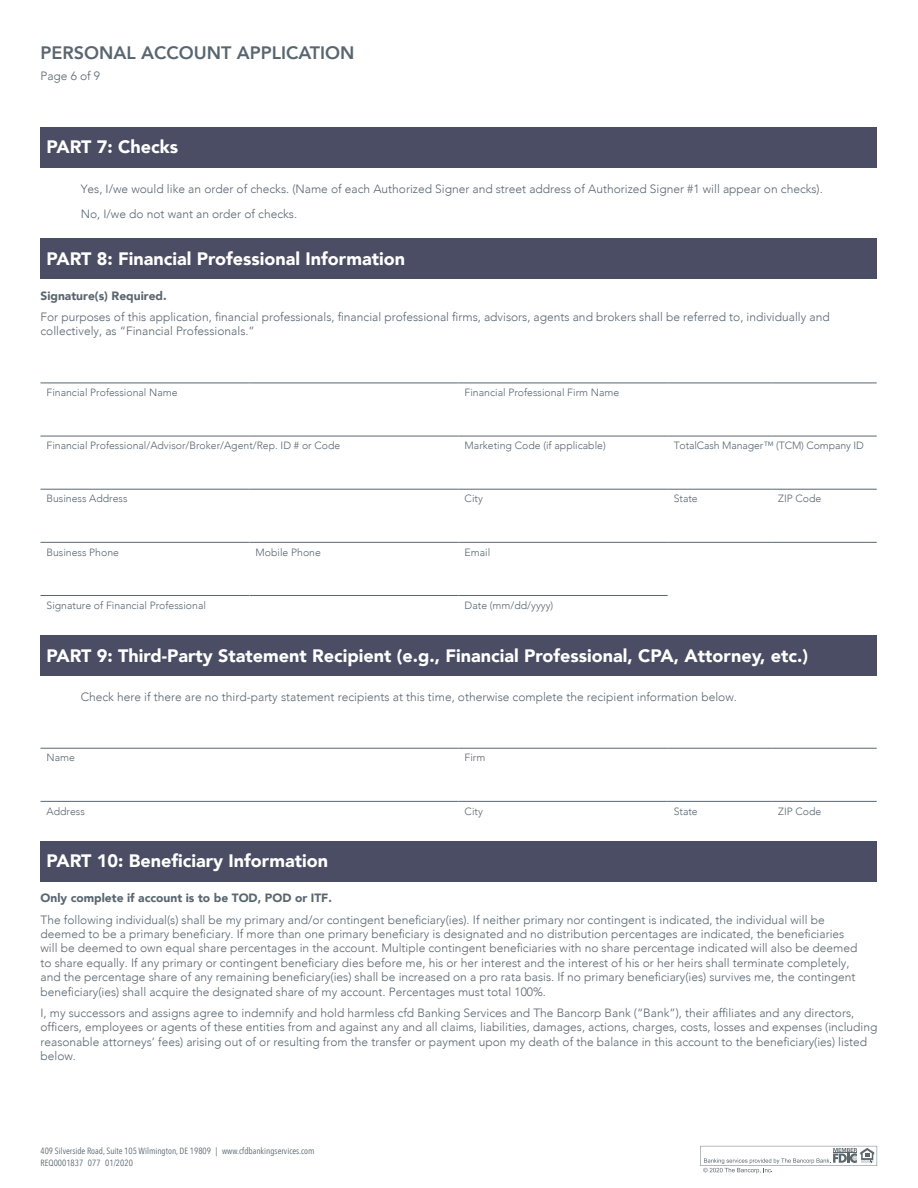
<style>
.page{position:relative;width:918px;height:1188px;background:#fff}
.page>*{position:absolute;margin:0;border:0;box-sizing:border-box;transform-origin:0 0}
.t1{font:900 18px "Avenir";color:#fff}
.t2{font:800 18px "Avenir";color:#596670}
.t3{font:300 12px/14.4px "Avenir";color:#596670}
.t4{font:900 12px "Avenir";color:#596670}
.t5{font:300 10.5px "Avenir";color:#596670}
.t6{font:9px/12px "Avenir Next Condensed";color:#596670}
</style>
<div class="page">
<svg style="left:700px;top:1145px;width:178px;height:29px"></svg>
<div style="left:40px;top:127px;width:837px;height:40px;background:#4a4d63"></div>
<div style="left:40px;top:238px;width:837px;height:41px;background:#4a4d63"></div>
<hr style="left:459px;top:383px;width:209px;height:1px;background:#596670">
<hr style="left:668px;top:383px;width:104px;height:1px;background:#596670">
<hr style="left:772px;top:383px;width:105px;height:1px;background:#596670">
<hr style="left:459px;top:436px;width:209px;height:1px;background:#596670">
<hr style="left:459px;top:489px;width:209px;height:1px;background:#596670">
<hr style="left:668px;top:489px;width:104px;height:1px;background:#596670">
<hr style="left:772px;top:489px;width:105px;height:1px;background:#596670">
<hr style="left:40px;top:542px;width:210px;height:1px;background:#596670">
<hr style="left:40px;top:489px;width:210px;height:1px;background:#596670">
<hr style="left:250px;top:489px;width:209px;height:1px;background:#596670">
<hr style="left:250px;top:542px;width:209px;height:1px;background:#596670">
<hr style="left:40px;top:383px;width:210px;height:1px;background:#596670">
<hr style="left:250px;top:383px;width:209px;height:1px;background:#596670">
<hr style="left:459px;top:542px;width:209px;height:1px;background:#596670">
<hr style="left:668px;top:542px;width:104px;height:1px;background:#596670">
<hr style="left:772px;top:542px;width:105px;height:1px;background:#596670">
<hr style="left:40px;top:436px;width:210px;height:1px;background:#596670">
<hr style="left:250px;top:436px;width:209px;height:1px;background:#596670">
<hr style="left:668px;top:436px;width:104px;height:1px;background:#596670">
<hr style="left:772px;top:436px;width:105px;height:1px;background:#596670">
<hr style="left:40px;top:595px;width:210px;height:1px;background:#596670">
<hr style="left:250px;top:595px;width:209px;height:1px;background:#596670">
<hr style="left:459px;top:595px;width:209px;height:1px;background:#596670">
<div style="left:40px;top:635px;width:837px;height:40px;background:#4a4d63"></div>
<hr style="left:459px;top:748px;width:209px;height:1px;background:#596670">
<hr style="left:668px;top:748px;width:104px;height:1px;background:#596670">
<hr style="left:772px;top:748px;width:105px;height:1px;background:#596670">
<hr style="left:459px;top:801px;width:209px;height:1px;background:#596670">
<hr style="left:668px;top:801px;width:104px;height:1px;background:#596670">
<hr style="left:772px;top:801px;width:105px;height:1px;background:#596670">
<hr style="left:40px;top:801px;width:419px;height:1px;background:#596670">
<hr style="left:40px;top:748px;width:419px;height:1px;background:#596670">
<div style="left:40px;top:841px;width:837px;height:40px;background:#4a4d63"></div>
<h1 class="t2" style="left:40px;top:38px;width:315px">PERSONAL ACCOUNT APPLICATION</h1>
<p class="t3" style="left:40px;top:68px;width:61px">Page 6 of 9</p>
<h1 class="t1" style="left:47px;top:132px;width:133px">PART 7: Checks</h1>
<p class="t3" style="left:81px;top:176px;width:744px;line-height:25.3px">Yes, I/we would like an order of checks. (Name of each Authorized Signer and street address of Authorized Signer #1 will appear on checks).<br>No, I/we do not want an order of checks.</p>
<h1 class="t1" style="left:47px;top:243px;width:360px">PART 8: Financial Professional Information</h1>
<p class="t4" style="left:40px;top:285px;width:128px">Signature(s) Required.</p>
<p class="t3" style="left:40px;top:310px;width:791px">For purposes of this application, financial professionals, financial professional firms, advisors, agents and brokers shall be referred to, individually and collectively, as “Financial Professionals.”</p>
<p class="t5" style="left:47px;top:386px;width:133px">Financial Professional Name</p>
<p class="t5" style="left:465px;top:386px;width:156px">Financial Professional Firm Name</p>
<p class="t5" style="left:47px;top:439px;width:295px">Financial Professional/Advisor/Broker/Agent/Rep. ID # or Code</p>
<p class="t5" style="left:465px;top:439px;width:143px">Marketing Code (if applicable)</p>
<p class="t5" style="left:674px;top:439px;width:192px">TotalCash Manager™ (TCM) Company ID</p>
<p class="t5" style="left:47px;top:493px;width:83px">Business Address</p>
<p class="t5" style="left:465px;top:493px;width:20px">City</p>
<p class="t5" style="left:674px;top:493px;width:26px">State</p>
<p class="t5" style="left:778px;top:493px;width:45px">ZIP Code</p>
<p class="t5" style="left:46px;top:546px;width:74px">Business Phone</p>
<p class="t5" style="left:256px;top:546px;width:67px">Mobile Phone</p>
<p class="t5" style="left:465px;top:546px;width:27px">Email</p>
<p class="t5" style="left:47px;top:599px;width:161px">Signature of Financial Professional</p>
<p class="t5" style="left:465px;top:599px;width:90px">Date (mm/dd/yyyy)</p>
<h1 class="t1" style="left:47px;top:640px;width:763px">PART 9: Third-Party Statement Recipient (e.g., Financial Professional, CPA, Attorney, etc.)</h1>
<p class="t3" style="left:81px;top:689px;width:658px">Check here if there are no third-party statement recipients at this time, otherwise complete the recipient information below.</p>
<p class="t5" style="left:47px;top:752px;width:30px">Name</p>
<p class="t5" style="left:465px;top:752px;width:22px">Firm</p>
<p class="t5" style="left:47px;top:805px;width:40px">Address</p>
<p class="t5" style="left:465px;top:805px;width:20px">City</p>
<p class="t5" style="left:674px;top:805px;width:26px">State</p>
<p class="t5" style="left:778px;top:805px;width:45px">ZIP Code</p>
<h1 class="t1" style="left:47px;top:846px;width:283px">PART 10: Beneficiary Information</h1>
<p class="t4" style="left:40px;top:888px;width:293px">Only complete if account is to be TOD, POD or ITF.</p>
<p class="t3" style="left:40px;top:912px;width:818px">The following individual(s) shall be my primary and/or contingent beneficiary(ies). If neither primary nor contingent is indicated, the individual will be deemed to be a primary beneficiary. If more than one primary beneficiary is designated and no distribution percentages are indicated, the beneficiaries will be deemed to own equal share percentages in the account. Multiple contingent beneficiaries with no share percentage indicated will also be deemed to share equally. If any primary or contingent beneficiary dies before me, his or her interest and the interest of his or her heirs shall terminate completely, and the percentage share of any remaining beneficiary(ies) shall be increased on a pro rata basis. If no primary beneficiary(ies) survives me, the contingent beneficiary(ies) shall acquire the designated share of my account. Percentages must total 100%.</p>
<p class="t3" style="left:40px;top:1005px;width:839px">I, my successors and assigns agree to indemnify and hold harmless cfd Banking Services and The Bancorp Bank (“Bank”), their affiliates and any directors, officers, employees or agents of these entities from and against any and all claims, liabilities, damages, actions, charges, costs, losses and expenses (including reasonable attorneys’ fees) arising out of or resulting from the transfer or payment upon my death of the balance in this account to the beneficiary(ies) listed below.</p>
<p class="t6" style="left:40px;top:1144px;width:276px">409 Silverside Road, Suite 105 Wilmington, DE 19809 | www.cfdbankingservices.com<br>REQ0001837 077 01/2020</p>
</div>
